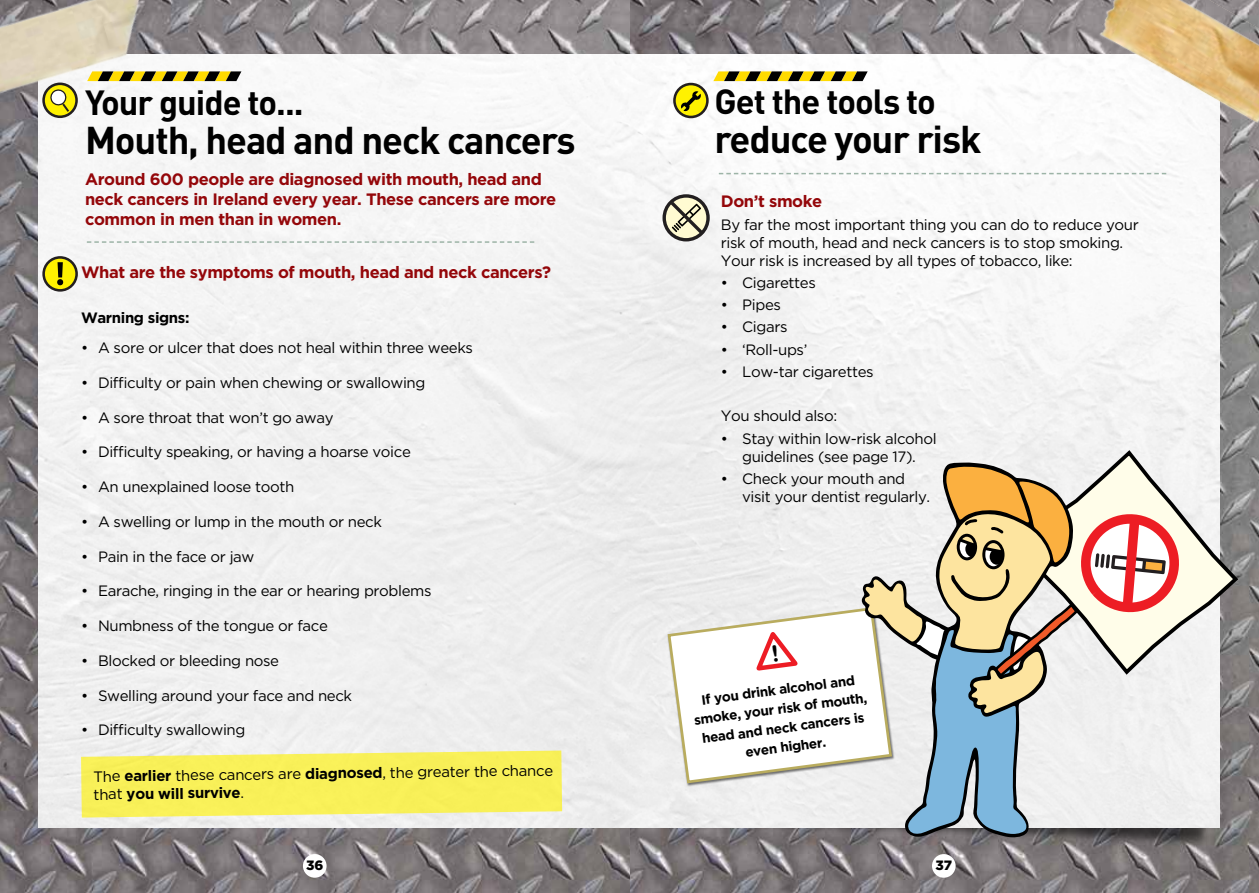
<style>
.page{position:relative;width:1259px;height:893px;background:#fff}
.page>*{position:absolute;margin:0;border:0;box-sizing:border-box;transform-origin:0 0}
.t1{font:700 38.25px "DIN";letter-spacing:-.03em;color:#000}
.t2{font:700 34.5px "DIN";letter-spacing:-.03em;color:#000}
.t3{font:700 16.5px/19.8px "Gotham HTF";letter-spacing:-.025em;color:#94070a}
.t4{font:15.9px "Myriad Pro";color:#000}
.t5{font:15px/18px "Gotham HTF";letter-spacing:-.025em;color:#000}
.t6{font:700 15px "Gotham HTF";color:#000}
.t7{font:700 13.5px/19.2px "Gotham HTF";color:#000;text-align:center}
.t8{font:900 13.5px "Gotham HTF";color:#000}
.s1{font-weight:700}
</style>
<div class="page">
<img style="left:629px;top:0;width:630px;height:893px">
<img style="left:0;top:0;width:629px;height:893px">
<div style="left:658px;top:762px;width:553px;height:87px;background:#000;opacity:.58"></div>
<img style="left:38px;top:55px;width:1181px;height:773px">
<svg style="left:87px;top:241px;width:447px;height:2px"></svg>
<svg style="left:719px;top:173px;width:447px;height:1px"></svg>
<svg style="left:713px;top:71px;width:154px;height:10px;background:#887816"></svg>
<svg style="left:174px;top:71px;width:67px;height:10px"></svg>
<svg style="left:674px;top:84px;width:33px;height:33px"></svg>
<div style="left:673px;top:83px;width:35px;height:35px;border:3px solid #231f20;border-radius:50%"></div>
<svg style="left:680px;top:91px;width:21px;height:20px"></svg>
<div style="left:44px;top:257px;width:33px;height:33px;background:#fff100;border-radius:50%"></div>
<div style="left:42px;top:256px;width:36px;height:36px;border:3px solid #231f20;border-radius:50%"></div>
<svg style="left:57px;top:262px;width:6px;height:23px"></svg>
<img style="left:1071px;top:0;width:188px;height:135px">
<svg style="left:81px;top:750px;width:481px;height:67px;background:#f7f066"></svg>
<svg style="left:44px;top:84px;width:33px;height:33px"></svg>
<div style="left:42px;top:83px;width:36px;height:35px;border:3px solid #231f20;border-radius:50%"></div>
<svg style="left:48px;top:110px;width:21px;height:2px"></svg>
<div style="left:303px;top:854px;width:23px;height:24px;background:#fff;border-radius:50%"></div>
<div style="left:932px;top:854px;width:23px;height:24px;background:#fff;border-radius:50%"></div>
<img style="left:0;top:0;width:174px;height:110px">
<svg style="left:1017px;top:450px;width:221px;height:227px"></svg>
<svg style="left:664px;top:196px;width:44px;height:44px"></svg>
<div style="left:662px;top:194px;width:48px;height:47px;border:3px solid #221f20;border-radius:50%"></div>
<svg style="left:667px;top:198px;width:40px;height:41px;background:#b5b299"></svg>
<svg style="left:666px;top:466px;width:537px;height:368px"></svg>
<h2 class="t2" style="left:85px;top:80px;width:220px">Your guide to...</h2>
<h1 class="t1" style="left:85px;top:115px;width:492px">Mouth, head and neck cancers</h1>
<p class="t3" style="left:85px;top:169px;width:473px">Around 600 people are diagnosed with mouth, head and neck cancers in I reland every year. These cancers are more common in men than in women.</p>
<p class="t3" style="left:81px;top:262px;width:472px">What are the symptoms of mouth, head and neck cancers?</p>
<p class="t6" style="left:81px;top:309px;width:110px">Warning signs:</p>
<p class="t5" style="left:81px;top:338px;width:393px">• A sore or ulcer that does not heal within three weeks</p>
<p class="t5" style="left:81px;top:373px;width:346px">• Difficulty or pain when chewing or swallowing</p>
<p class="t5" style="left:81px;top:408px;width:254px">• A sore throat that won’t go away</p>
<p class="t5" style="left:81px;top:443px;width:331px">• Difficulty speaking, or having a hoarse voice</p>
<p class="t5" style="left:81px;top:477px;width:215px">• An unexplained loose tooth</p>
<p class="t5" style="left:81px;top:512px;width:302px">• A swelling or lump in the mouth or neck</p>
<p class="t5" style="left:81px;top:547px;width:175px">• Pain in the face or jaw</p>
<p class="t5" style="left:81px;top:582px;width:352px">• Earache, ringing in the ear or hearing problems</p>
<p class="t5" style="left:81px;top:616px;width:248px">• Numbness of the tongue or face</p>
<p class="t5" style="left:81px;top:651px;width:200px">• Blocked or bleeding nose</p>
<p class="t5" style="left:81px;top:686px;width:273px">• Swelling around your face and neck</p>
<p class="t5" style="left:81px;top:721px;width:166px">• Difficulty swallowing</p>
<p class="t5" style="left:93px;top:769px;width:461px;line-height:17.1px;rotate:-1deg">The <span class="s1">earlier</span>these cancers are <span class="s1">diagnosed</span>, the greater the chance that <span class="s1">you willsurvive</span>.</p>
<h2 class="t2" style="left:714px;top:79px;width:223px">Get the tools to</h2>
<h1 class="t1" style="left:714px;top:114px;width:268px">reduce your risk</h1>
<p class="t4" style="left:756px;top:145px;width:92px">Avoid alcohol</p>
<p class="t3" style="left:721px;top:191px;width:103px">Don’t smoke</p>
<p class="t5" style="left:721px;top:215px;width:419px">By far the most important thing you can do to reduce your risk of mouth, head and neck cancers is to stop smoking.<br>Your risk is increased by all types of tobacco, like:</p>
<p class="t5" style="left:721px;top:273px;width:96px">• Cigarettes</p>
<p class="t5" style="left:721px;top:295px;width:62px">• Pipes</p>
<p class="t5" style="left:721px;top:318px;width:68px">• Cigars</p>
<p class="t5" style="left:721px;top:340px;width:88px">• ‘Roll-ups’</p>
<p class="t5" style="left:721px;top:362px;width:154px">• Low-tar cigarettes</p>
<p class="t5" style="left:721px;top:407px;width:118px">You should also:</p>
<p class="t5" style="left:721px;top:429px;width:217px;text-align:center">• Stay within low-risk alcohol guidelines (see page 17).</p>
<p class="t5" style="left:742px;top:469px;width:190px;text-indent:-21px">• Check your mouth and visit your dentist regularly.</p>
<p class="t4" style="left:756px;top:221px;width:94px">Do not smoke</p>
<p class="t7" style="left:690px;top:690px;width:176px;rotate:-7deg">Ifyou drink alcoholand smoke, yourrisk ofmouth, head and neck cancers is even higher.</p>
<p class="t8" style="left:306px;top:857px;width:19px">36</p>
<p class="t8" style="left:935px;top:857px;width:18px">37</p>
</div>
